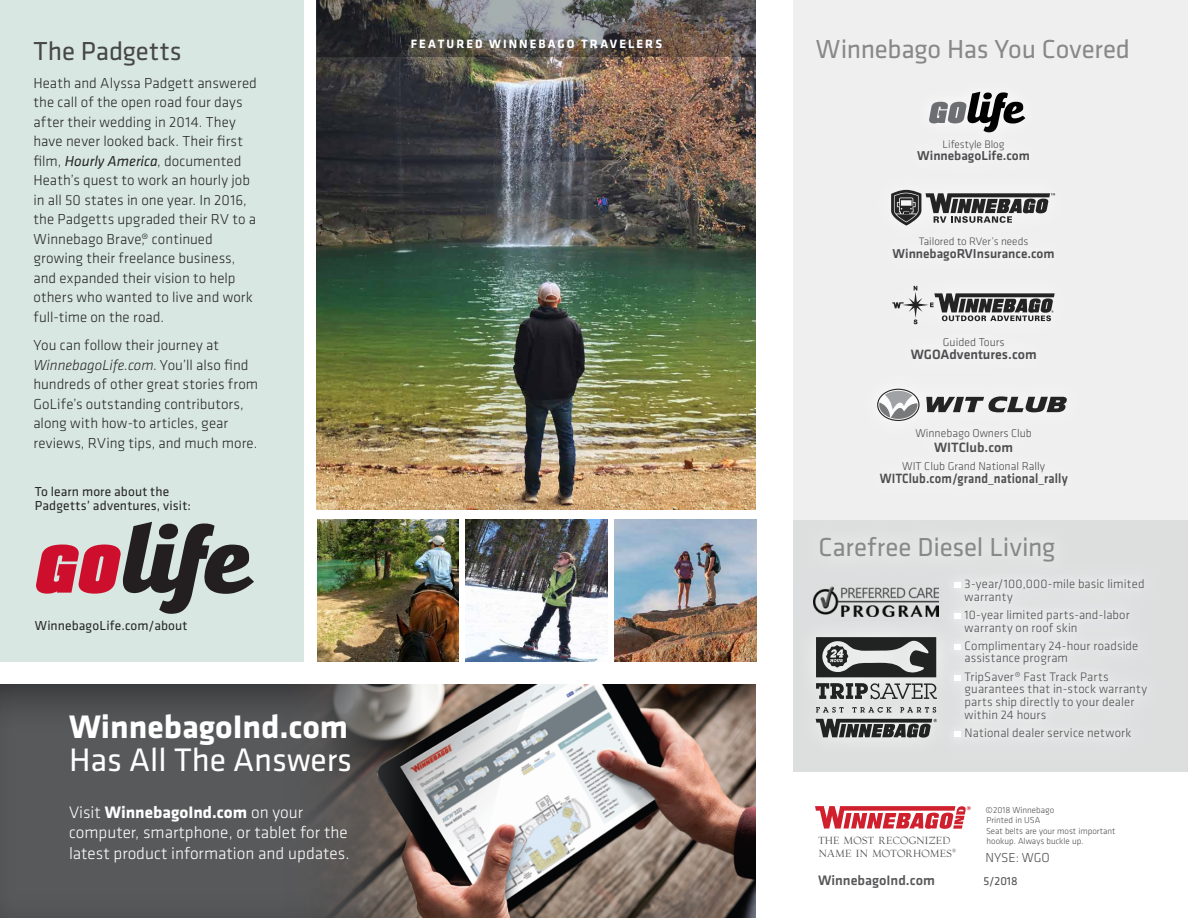
<style>
.page{position:relative;width:1188px;height:918px;background:#fff}
.page>*{position:absolute;margin:0;border:0;box-sizing:border-box;transform-origin:0 0}
.t1{font:700 33.75px "Klavika";color:#fff}
.t2{font:33.75px "Klavika Basic";color:#fff}
.t3{font:27px "Klavika Basic";letter-spacing:-.005em;color:#898889}
.t4{font:27px "Klavika Basic";color:#474747}
.t5{font:300 17.25px/20.2px "Klavika";color:#fff}
.t6{font:300 15px/19.5px "Klavika";letter-spacing:.005em;color:#272727}
.t7{font:italic 300 15px "Klavika Basic";color:#272727}
.t8{font:500 14.25px "Klavika Basic";color:#58595b}
.t9{font:500 13.95px "Klavika Basic";color:#4d4d4f;scale:.9 1}
.t10{font:500 13.95px "Klavika Basic";color:#4d4d4f}
.t11{font:13.5px/13.5px "Klavika Basic";letter-spacing:.01em;color:#272727}
.t12{font:300 13.5px "Klavika";color:#4d4d4f}
.t13{font:500 13.35px "Klavika Basic";color:#4d4d4f}
.t14{font:300 12.75px/12.8px "Klavika";letter-spacing:.01em;color:#4d4d4f}
.t15{font:700 12.45px "Klavika";letter-spacing:.165em;color:#fff}
.t16{font:12px "Klavika Basic";color:#4d4d4f}
.t17{font:300 11.7px "Klavika";color:#4d4d4f}
.t18{font:300 11.25px "Klavika";color:#4d4d4f}
.t19{font:9.9px/12.9px "Village Roman Titling";letter-spacing:.03em;color:#4d4d4f}
.t20{font:300 9px/10.5px "Klavika";color:#4d4d4f}
.s1{font-family:"Klavika Basic";font-weight:400;font-style:italic}
.s2{font-family:"Klavika";font-style:normal}
.s3{font-weight:700}
</style>
<div class="page">
<div style="left:0;top:684px;width:756px;height:234px;background:#000;opacity:.16"></div>
<div style="left:793px;top:0;width:395px;height:520px;background:#efeff0"></div>
<svg style="left:815px;top:806px;width:156px;height:23px"></svg>
<div style="left:793px;top:520px;width:395px;height:252px;background:#dddfdf"></div>
<img style="left:814px;top:586px;width:119px;height:30px">
<svg style="left:816px;top:683px;width:117px;height:16px"></svg>
<svg style="left:816px;top:707px;width:28px;height:6px"></svg>
<svg style="left:852px;top:707px;width:40px;height:6px"></svg>
<svg style="left:900px;top:707px;width:33px;height:6px"></svg>
<svg style="left:816px;top:637px;width:117px;height:40px"></svg>
<svg style="left:816px;top:719px;width:117px;height:18px"></svg>
<svg style="left:929px;top:92px;width:96px;height:31px"></svg>
<div style="left:944px;top:569px;width:212px;height:178px;background:#e4e5e6"></div>
<svg style="left:954px;top:583px;width:7px;height:5px"></svg>
<svg style="left:954px;top:614px;width:7px;height:5px"></svg>
<div style="left:954px;top:644px;width:7px;height:6px;background:#fff"></div>
<div style="left:954px;top:675px;width:7px;height:6px;background:#fff"></div>
<svg style="left:954px;top:732px;width:7px;height:5px"></svg>
<div style="left:801px;top:519px;width:273px;height:63px;background:#dfe1e1"></div>
<svg style="left:892px;top:286px;width:163px;height:33px"></svg>
<svg style="left:891px;top:190px;width:164px;height:30px"></svg>
<svg style="left:877px;top:389px;width:43px;height:32px"></svg>
<svg style="left:926px;top:396px;width:141px;height:16px"></svg>
<div style="left:899px;top:411px;width:150px;height:60px;background:#f0f0f1"></div>
<img style="left:317px;top:57px;width:439px;height:452px">
<div style="left:0;top:0;width:303px;height:662px;background:#d8e7e1"></div>
<svg style="left:36px;top:522px;width:218px;height:92px"></svg>
<svg style="left:317px;top:0;width:439px;height:57px;background:#5e5a57"></svg>
<img style="left:317px;top:519px;width:141px;height:143px">
<img style="left:615px;top:519px;width:141px;height:143px">
<img style="left:466px;top:519px;width:141px;height:143px">
<h2 class="t4" style="left:33px;top:34px;width:150px">The Padgetts</h2>
<p class="t6" style="left:33px;top:73px;width:225px">Heath and Alyssa Padgett answered the call of the open road four days after their wedding in 2014. They have never looked back. Their first film, <span class="s1">Hourly America</span>, documented<br>Heath’s quest to work an hourly job in all 50 states in one year. In 2016, the Padgetts upgraded their RV to a<br>Winnebago Brave,® continued growing their freelance business, and expanded their vision to help others who wanted to live and work full-time on the road.</p>
<p class="t6" style="left:33px;top:335px;width:187px">You can follow their journey at</p>
<p class="t7" style="left:33px;top:356px;width:217px">WinnebagoLife.com<span class="s2">. You’ll also find</span></p>
<p class="t6" style="left:33px;top:374px;width:226px">hundreds of other great stories from GoLife’s outstanding contributors, along with how-to articles, gear reviews, RVing tips, and much more.</p>
<p class="t11" style="left:35px;top:484px;width:158px">To learn more about the<br>Padgetts’ adventures, visit:</p>
<p class="t11" style="left:35px;top:618px;width:154px">WinnebagoLife.com/about</p>
<h1 class="t1" style="left:69px;top:703px;width:281px">WinnebagoInd.com</h1>
<h1 class="t2" style="left:69px;top:738px;width:285px">Has All The Answers</h1>
<p class="t5" style="left:69px;top:802px;width:282px">Visit <span class="s3">WinnebagoInd.com</span> on your computer, smartphone, or tablet for the latest product information and updates.</p>
<p class="t15" style="left:411px;top:35px;width:253px">FEATURED WINNEBAGO TRAVELERS</p>
<h2 class="t3" style="left:816px;top:31px;width:316px">Winnebago Has You Covered</h2>
<p class="t18" style="left:943px;top:137px;width:64px">Lifestyle Blog</p>
<p class="t13" style="left:917px;top:147px;width:114px">WinnebagoLife.com</p>
<p class="t18" style="left:919px;top:235px;width:111px">Tailored to RVer’s needs</p>
<p class="t13" style="left:893px;top:244px;width:164px">WinnebagoRVInsurance.com</p>
<p class="t17" style="left:943px;top:335px;width:63px">Guided Tours</p>
<p class="t10" style="left:911px;top:345px;width:127px">WGOAdventures.com</p>
<p class="t17" style="left:915px;top:426px;width:118px">Winnebago Owners Club</p>
<p class="t10" style="left:934px;top:437px;width:80px">WITClub.com</p>
<p class="t17" style="left:902px;top:459px;width:144px">WIT Club Grand National Rally</p>
<p class="t9" style="left:880px;top:469px;width:210px">WITClub.com/grand_national_rally</p>
<h2 class="t3" style="left:819px;top:530px;width:238px">Carefree Diesel Living</h2>
<p class="t14" style="left:965px;top:577px;width:181px">3-year/100,000-mile basic limited warranty</p>
<p class="t14" style="left:965px;top:608px;width:167px">10-year limited parts-and-labor warranty on roof skin</p>
<p class="t14" style="left:965px;top:639px;width:175px">Complimentary 24-hour roadside assistance program</p>
<p class="t14" style="left:965px;top:670px;width:184px">TripSaver® Fast Track Parts guarantees that in-stock warranty parts ship directly to your dealer within 24 hours</p>
<p class="t14" style="left:965px;top:726px;width:168px">National dealer service network</p>
<p class="t19" style="left:818px;top:834px;width:139px">THE MOST RECOGNIZED<br>NAME IN MOTORHOMES<sup>®</sup></p>
<p class="t8" style="left:818px;top:871px;width:118px">WinnebagoInd.com</p>
<p class="t20" style="left:986px;top:804px;width:131px">©2018 Winnebago<br>Printed in USA<br>Seat belts are your most important hookup. Always buckle up.</p>
<p class="t12" style="left:986px;top:850px;width:66px">NYSE: WGO</p>
<p class="t16" style="left:983px;top:873px;width:36px">5/2018</p>
</div>
